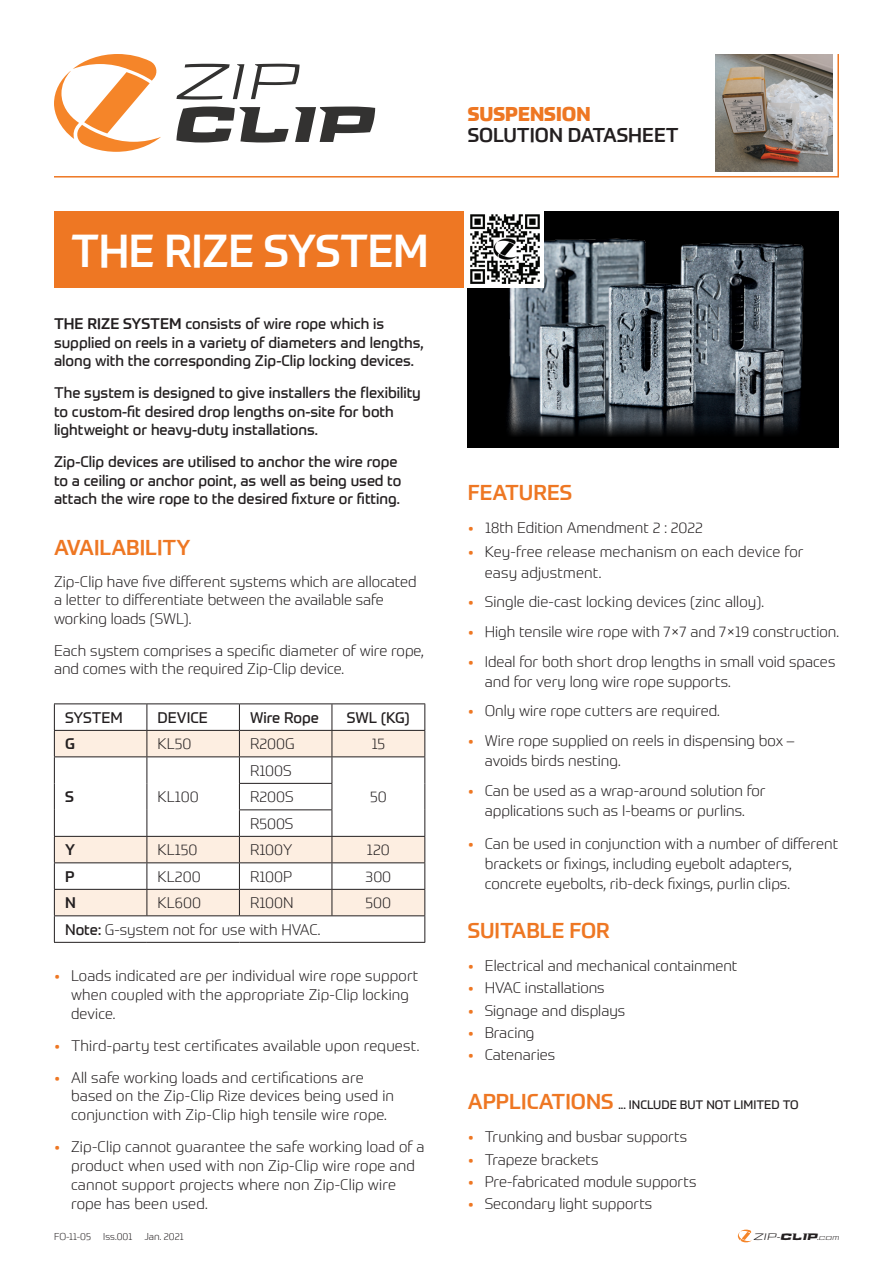
<style>
.page{position:relative;width:893px;height:1263px;background:#fff}
.page>*{position:absolute;margin:0;border:0;box-sizing:border-box;transform-origin:0 0}
.t1{font:500 45px "Prometo";letter-spacing:-.01em;color:#fff;scale:.95 1}
.t2{font:500 21px "Prometo";color:#ee7723}
.t3{font:500 19.5px "Prometo";color:#231f20}
.t4{font:800 19.5px "Prometo";color:#ee7723}
.t5{font:300 15px/18.9px "Prometo";color:#231f20}
.t6{font:15px/18.8px "Prometo";color:#231f20}
.t7{font:500 15px "Prometo";color:#231f20}
.t8{font:12px "Prometo";color:#231f20}
.t9{font:10.8px "Aviano Future Regular Fast";color:#231f20}
.t10{font:300 9.75px "Prometo";color:#231f20}
.s1{font-weight:500}
.s2{font-weight:400}
.s3{font-weight:400;color:#ee7723}
.s4{font-weight:500;font-size:21px;color:#ee7723}
.s5{font-family:"Aviano Future Heavy Fast"}
.s6{font-size:6.3px}
</style>
<div class="page">
<svg style="left:738px;top:1229px;width:14px;height:13px"></svg>
<svg style="left:54px;top:54px;width:785px;height:124px"></svg>
<div style="left:468px;top:212px;width:371px;height:236px;background:#000"></div>
<img style="left:468px;top:238px;width:336px;height:198px">
<div style="left:54px;top:212px;width:410px;height:76px;background:#ee7723"></div>
<svg style="left:55px;top:731px;width:369px;height:184px"></svg>
<hr style="left:54px;top:703px;width:93px;height:1px;background:#231f20">
<hr style="left:147px;top:703px;width:92px;height:1px;background:#231f20">
<hr style="left:239px;top:703px;width:93px;height:1px;background:#231f20">
<hr style="left:332px;top:703px;width:93px;height:1px;background:#231f20">
<hr style="left:54px;top:730px;width:93px;height:1px;background:#231f20">
<hr style="left:147px;top:730px;width:92px;height:1px;background:#231f20">
<hr style="left:239px;top:730px;width:93px;height:1px;background:#231f20">
<hr style="left:332px;top:730px;width:93px;height:1px;background:#231f20">
<hr style="left:54px;top:756px;width:93px;height:1px;background:#231f20">
<hr style="left:147px;top:756px;width:92px;height:1px;background:#231f20">
<hr style="left:239px;top:756px;width:93px;height:1px;background:#231f20">
<hr style="left:332px;top:756px;width:93px;height:1px;background:#231f20">
<hr style="left:239px;top:783px;width:93px;height:1px;background:#231f20">
<hr style="left:239px;top:809px;width:93px;height:1px;background:#231f20">
<hr style="left:54px;top:836px;width:93px;height:1px;background:#231f20">
<hr style="left:147px;top:836px;width:92px;height:1px;background:#231f20">
<hr style="left:239px;top:836px;width:93px;height:1px;background:#231f20">
<hr style="left:332px;top:836px;width:93px;height:1px;background:#231f20">
<hr style="left:54px;top:862px;width:93px;height:1px;background:#231f20">
<hr style="left:147px;top:862px;width:92px;height:1px;background:#231f20">
<hr style="left:239px;top:862px;width:93px;height:1px;background:#231f20">
<hr style="left:332px;top:862px;width:93px;height:1px;background:#231f20">
<hr style="left:54px;top:889px;width:93px;height:1px;background:#231f20">
<hr style="left:147px;top:889px;width:92px;height:1px;background:#231f20">
<svg style="left:147px;top:704px;width:1px;height:211px"></svg>
<hr style="left:239px;top:889px;width:93px;height:1px;background:#231f20">
<svg style="left:239px;top:704px;width:1px;height:211px"></svg>
<hr style="left:332px;top:889px;width:93px;height:1px;background:#231f20">
<svg style="left:332px;top:704px;width:1px;height:211px"></svg>
<hr style="left:54px;top:915px;width:93px;height:1px;background:#231f20">
<svg style="left:54px;top:704px;width:1px;height:238px"></svg>
<hr style="left:147px;top:915px;width:92px;height:1px;background:#231f20">
<hr style="left:239px;top:915px;width:93px;height:1px;background:#231f20">
<hr style="left:332px;top:915px;width:93px;height:1px;background:#231f20">
<svg style="left:424px;top:704px;width:1px;height:238px"></svg>
<hr style="left:54px;top:942px;width:93px;height:1px;background:#231f20">
<hr style="left:147px;top:942px;width:92px;height:1px;background:#231f20">
<hr style="left:239px;top:942px;width:93px;height:1px;background:#231f20">
<hr style="left:332px;top:942px;width:93px;height:1px;background:#231f20">
<img style="left:715px;top:54px;width:118px;height:117px">
<img style="left:468px;top:212px;width:76px;height:75px">
<h1 class="t1" style="left:71px;top:223px;width:378px">THE RIZE SYSTEM</h1>
<p class="t6" style="left:54px;top:314px;width:371px"><span class="s1">THE RIZE SYSTEM</span> consists of wire rope which is supplied on reels in a variety of diameters and lengths, along with the corresponding Zip-Clip locking devices.</p>
<p class="t6" style="left:54px;top:383px;width:368px">The system is designed to give installers the flexibility to custom-fit desired drop lengths on-site for both lightweight or heavy-duty installations.</p>
<p class="t6" style="left:54px;top:452px;width:349px">Zip-Clip devices are utilised to anchor the wire rope to a ceiling or anchor point, as well as being used to attach the wire rope to the desired fixture or fitting.</p>
<h2 class="t2" style="left:54px;top:535px;width:138px">AVAILABILITY</h2>
<p class="t5" style="left:54px;top:572px;width:364px">Zip-Clip have five different systems which are allocated a letter to differentiate between the available safe working loads (SWL).</p>
<p class="t5" style="left:54px;top:641px;width:371px">Each system comprises a specific diameter of wire rope, and comes with the required Zip-Clip device.</p>
<p class="t6" style="left:65px;top:708px;width:59px">SYSTEM</p>
<p class="t6" style="left:158px;top:708px;width:52px">DEVICE</p>
<p class="t6" style="left:250px;top:708px;width:70px">Wire Rope</p>
<p class="t6" style="left:347px;top:708px;width:65px">SWL (KG)</p>
<p class="t7" style="left:65px;top:735px;width:11px">G</p>
<p class="t5" style="left:158px;top:734px;width:36px">KL50</p>
<p class="t5" style="left:250px;top:734px;width:46px">R200G</p>
<p class="t5" style="left:372px;top:734px;width:15px">15</p>
<p class="t7" style="left:65px;top:788px;width:10px">S</p>
<p class="t5" style="left:158px;top:787px;width:43px">KL100</p>
<p class="t5" style="left:250px;top:757px;width:45px;line-height:26.5px">R100S<br>R200S</p>
<p class="t5" style="left:250px;top:814px;width:45px">R500S</p>
<p class="t5" style="left:370px;top:787px;width:18px">50</p>
<p class="t7" style="left:65px;top:841px;width:12px">Y</p>
<p class="t5" style="left:158px;top:840px;width:41px">KL150</p>
<p class="t5" style="left:250px;top:840px;width:44px">R100Y</p>
<p class="t5" style="left:367px;top:840px;width:24px">120</p>
<p class="t7" style="left:65px;top:867px;width:11px">P</p>
<p class="t5" style="left:158px;top:867px;width:45px">KL200</p>
<p class="t5" style="left:250px;top:867px;width:44px">R100P</p>
<p class="t5" style="left:366px;top:867px;width:27px">300</p>
<p class="t7" style="left:65px;top:894px;width:12px">N</p>
<p class="t5" style="left:158px;top:893px;width:45px">KL600</p>
<p class="t5" style="left:250px;top:893px;width:45px">R100N</p>
<p class="t5" style="left:366px;top:893px;width:27px">500</p>
<p class="t5" style="left:65px;top:920px;width:257px"><span class="s2">Note:</span> G-system not for use with HVAC.</p>
<p class="t5" style="left:71px;top:966px;width:349px;text-indent:-17px"><span class="s3">•</span> Loads indicated are per individual wire rope support when coupled with the appropriate Zip-Clip locking device.</p>
<p class="t5" style="left:54px;top:1036px;width:367px"><span class="s3">•</span> Third-party test certificates available upon request.</p>
<p class="t5" style="left:71px;top:1067px;width:325px;text-indent:-17px"><span class="s3">•</span> All safe working loads and certifications are based on the Zip-Clip Rize devices being used in conjunction with Zip-Clip high tensile wire rope.</p>
<p class="t5" style="left:71px;top:1137px;width:355px;text-indent:-17px"><span class="s3">•</span> Zip-Clip cannot guarantee the safe working load of a product when used with non Zip-Clip wire rope and cannot support projects where non Zip-Clip wire rope has been used.</p>
<h3 class="t4" style="left:468px;top:102px;width:124px">SUSPENSION</h3>
<h3 class="t3" style="left:468px;top:123px;width:212px">SOLUTION DATASHEET</h3>
<h2 class="t2" style="left:468px;top:480px;width:106px">FEATURES</h2>
<p class="t5" style="left:468px;top:518px;width:237px"><span class="s3">•</span> 18th Edition Amendment 2 : 2022</p>
<p class="t5" style="left:485px;top:542px;width:320px;line-height:20.1px;text-indent:-17px"><span class="s3">•</span> Key-free release mechanism on each device for easy adjustment.</p>
<p class="t5" style="left:468px;top:592px;width:298px"><span class="s3">•</span> Single die-cast locking devices (zinc alloy).</p>
<p class="t5" style="left:468px;top:622px;width:373px"><span class="s3">•</span> High tensile wire rope with 7×7 and 7×19 construction.</p>
<p class="t5" style="left:485px;top:651px;width:352px;line-height:20.1px;text-indent:-17px"><span class="s3">•</span> Ideal for both short drop lengths in small void spaces and for very long wire rope supports.</p>
<p class="t5" style="left:468px;top:701px;width:254px"><span class="s3">•</span> Only wire rope cutters are required.</p>
<p class="t5" style="left:485px;top:731px;width:311px;line-height:20.1px;text-indent:-17px"><span class="s3">•</span> Wire rope supplied on reels in dispensing box – avoids birds nesting.</p>
<p class="t5" style="left:468px;top:780px;width:300px;line-height:20.1px;text-align:center"><span class="s3">•</span> Can be used as a wrap-around solution for applications such as I-beams or purlins.</p>
<p class="t5" style="left:485px;top:833px;width:355px;line-height:20.1px;text-indent:-17px"><span class="s3">•</span> Can be used in conjunction with a number of different brackets or fixings, including eyebolt adapters, concrete eyebolts, rib-deck fixings, purlin clips.</p>
<h2 class="t2" style="left:468px;top:918px;width:144px">SUITABLE FOR</h2>
<p class="t5" style="left:468px;top:956px;width:271px"><span class="s3">•</span> Electrical and mechanical containment</p>
<p class="t5" style="left:468px;top:978px;width:138px"><span class="s3">•</span> HVAC installations</p>
<p class="t5" style="left:468px;top:1001px;width:159px"><span class="s3">•</span> Signage and displays</p>
<p class="t5" style="left:468px;top:1023px;width:68px"><span class="s3">•</span> Bracing</p>
<p class="t5" style="left:468px;top:1045px;width:89px"><span class="s3">•</span> Catenaries</p>
<p class="t8" style="left:468px;top:1098px;width:332px"><span class="s4">APPLICATIONS</span> ... INCLUDE BUT NOT LIMITED TO</p>
<p class="t5" style="left:468px;top:1127px;width:221px"><span class="s3">•</span> Trunking and busbar supports</p>
<p class="t5" style="left:468px;top:1149px;width:132px"><span class="s3">•</span> Trapeze brackets</p>
<p class="t5" style="left:468px;top:1172px;width:230px"><span class="s3">•</span> Pre-fabricated module supports</p>
<p class="t5" style="left:468px;top:1194px;width:186px"><span class="s3">•</span> Secondary light supports</p>
<p class="t10" style="left:54px;top:1230px;width:80px">FO-11-05 Iss.001</p>
<p class="t10" style="left:144px;top:1230px;width:41px">Jan. 2021</p>
<p class="t9" style="left:753px;top:1231px;width:87px">ZIP-<span class="s5">CLIP</span>.<span class="s6">COM</span></p>
</div>
